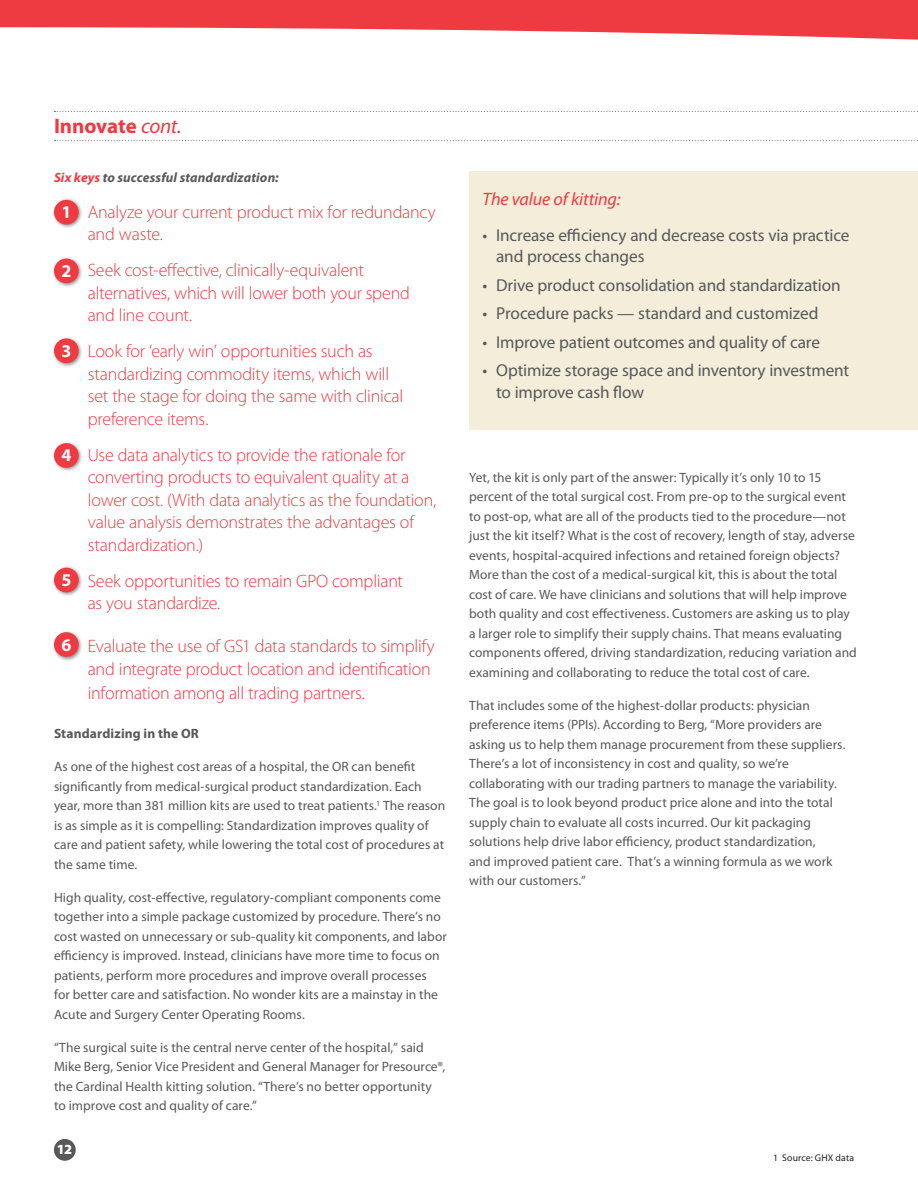
<style>
.page{position:relative;width:918px;height:1188px;background:#fff}
.page>*{position:absolute;margin:0;border:0;box-sizing:border-box;transform-origin:0 0}
.Double_Rule_Subheade{font:700 21px "Myriad Pro";letter-spacing:-.005em;color:#ee3a41}
.Body_Copy{font:300 18px/22.5px "Myriad Pro";letter-spacing:-.015em;color:#ee3a41}
.Body_Copy-2{font:italic 18px "Myriad Pro";letter-spacing:-.01em;color:#ee3a41}
.t1{font:700 18px "Myriad Pro";color:#fff}
.Body_Copy-3{font:17.25px/21.8px "Myriad Pro";letter-spacing:-.01em;color:#57585a}
.t2{font:900 14.1px "Myriad Pro";color:#fff}
.Body_Copy-4{font:13.5px/19.5px "Myriad Pro";letter-spacing:.005em;color:#57585a}
.Body_Copy-5{font:italic 700 13.5px "Myriad Pro";letter-spacing:.01em;color:#57585a}
.Body_Copy-6{font:700 13.5px "Myriad Pro";letter-spacing:.01em;color:#57585a}
.Section_Sub_title{font:9.75px "Myriad Pro";letter-spacing:.015em;color:#231f20}
.s1{font-weight:400;font-style:italic}
.s2{color:#ee3a41}
</style>
<div class="page">
<svg style="left:0;top:0;width:918px;height:40px;fill:#ee3a41"></svg>
<div style="left:54px;top:1139px;width:22px;height:22px;background:#57585a;border-radius:50%"></div>
<div style="left:469px;top:172px;width:449px;height:258px;background:#f4edda"></div>
<div style="left:52px;top:198px;width:31px;height:31px;background:#231f20;opacity:.5"></div>
<div style="left:54px;top:200px;width:25px;height:25px;background:#ee3a41;border-radius:50%"></div>
<div style="left:52px;top:565px;width:31px;height:32px;background:#231f20;opacity:.5"></div>
<div style="left:54px;top:568px;width:25px;height:24px;background:#ee3a41;border-radius:50%"></div>
<div style="left:52px;top:336px;width:31px;height:32px;background:#231f20;opacity:.5"></div>
<div style="left:54px;top:338px;width:25px;height:25px;background:#ee3a41;border-radius:50%"></div>
<div style="left:52px;top:256px;width:31px;height:32px;background:#231f20;opacity:.5"></div>
<div style="left:54px;top:259px;width:25px;height:24px;background:#ee3a41;border-radius:50%"></div>
<div style="left:52px;top:441px;width:31px;height:31px;background:#231f20;opacity:.5"></div>
<div style="left:54px;top:443px;width:25px;height:25px;background:#ee3a41;border-radius:50%"></div>
<svg style="left:54px;top:111px;width:864px;height:1px"></svg>
<svg style="left:54px;top:140px;width:864px;height:1px"></svg>
<div style="left:52px;top:630px;width:31px;height:31px;background:#231f20;opacity:.5"></div>
<div style="left:54px;top:632px;width:25px;height:25px;background:#ee3a41;border-radius:50%"></div>
<p class="Double_Rule_Subheade" style="left:54px;top:115px;width:129px">Innovate <span class="s1">cont.</span></p>
<p class="Body_Copy-5" style="left:54px;top:170px;width:226px"><span class="s2">Six keys</span> to successful standardization:</p>
<p class="Body_Copy" style="left:88px;top:201px;width:350px">Analyze your current product mix for redundancy and waste.</p>
<p class="Body_Copy" style="left:88px;top:259px;width:324px">Seek cost-effective, clinically-equivalent alternatives, which will lower both your spend and line count.</p>
<p class="Body_Copy" style="left:88px;top:340px;width:317px">Look for ‘early win’ opportunities such as standardizing commodity items, which will set the stage for doing the same with clinical preference items.</p>
<p class="Body_Copy" style="left:88px;top:444px;width:350px">Use data analytics to provide the rationale for converting products to equivalent quality at a lower cost. (With data analytics as the foundation, value analysis demonstrates the advantages of standardization.)</p>
<p class="Body_Copy" style="left:88px;top:570px;width:317px">Seek opportunities to remain GPO compliant as you standardize.</p>
<p class="Body_Copy" style="left:88px;top:635px;width:349px;line-height:23.2px">Evaluate the use of GS1 data standards to simplify and integrate product location and identification information among all trading partners.</p>
<p class="Body_Copy-6" style="left:54px;top:726px;width:146px">Standardizing in the OR</p>
<p class="Body_Copy-4" style="left:54px;top:757px;width:393px">As one of the highest cost areas of a hospital, the OR can benefit significantly from medical-surgical product standardization. Each year, more than 381 million kits are used to treat patients.<sup>1</sup> The reason is as simple as it is compelling: Standardization improves quality of care and patient safety, while lowering the total cost of procedures at the same time.</p>
<p class="Body_Copy-4" style="left:54px;top:888px;width:394px">High quality, cost-effective, regulatory-compliant components come together into a simple package customized by procedure. There’s no cost wasted on unnecessary or sub-quality kit components, and labor efficiency is improved. Instead, clinicians have more time to focus on patients, perform more procedures and improve overall processes<br>for better care and satisfaction. No wonder kits are a mainstay in the Acute and Surgery Center Operating Rooms.</p>
<p class="Body_Copy-4" style="left:54px;top:1038px;width:393px">“The surgical suite is the central nerve center of the hospital,” said Mike Berg, Senior Vice President and General Manager for Presource®, the Cardinal Health kitting solution. “There’s no better opportunity to improve cost and quality of care.”</p>
<p class="t1" style="left:61px;top:202px;width:11px">1</p>
<p class="t1" style="left:61px;top:261px;width:11px">2</p>
<p class="t1" style="left:61px;top:341px;width:11px">3</p>
<p class="t1" style="left:61px;top:445px;width:11px">4</p>
<p class="t1" style="left:61px;top:570px;width:11px">5</p>
<p class="t1" style="left:61px;top:634px;width:11px">6</p>
<p class="t2" style="left:57px;top:1142px;width:17px">12</p>
<p class="Body_Copy-2" style="left:483px;top:190px;width:139px">The value of kitting:</p>
<p class="Body_Copy-3" style="left:496px;top:224px;width:355px;text-indent:-14px">• Increase efficiency and decrease costs via practice and process changes</p>
<p class="Body_Copy-3" style="left:483px;top:275px;width:360px">• Drive product consolidation and standardization</p>
<p class="Body_Copy-3" style="left:483px;top:303px;width:337px">• Procedure packs — standard and customized</p>
<p class="Body_Copy-3" style="left:483px;top:332px;width:339px">• Improve patient outcomes and quality of care</p>
<p class="Body_Copy-3" style="left:496px;top:360px;width:355px;text-indent:-14px">• Optimize storage space and inventory investment to improve cash flow</p>
<p class="Body_Copy-4" style="left:469px;top:468px;width:389px">Yet, the kit is only part of the answer: Typically it’s only 10 to 15 percent of the total surgical cost. From pre-op to the surgical event to post-op, what are all of the products tied to the procedure—not just the kit itself? What is the cost of recovery, length of stay, adverse events, hospital-acquired infections and retained foreign objects?<br>More than the cost of a medical-surgical kit, this is about the total cost of care. We have clinicians and solutions that will help improve both quality and cost effectiveness. Customers are asking us to play a larger role to simplify their supply chains. That means evaluating components offered, driving standardization, reducing variation and examining and collaborating to reduce the total cost of care.</p>
<p class="Body_Copy-4" style="left:469px;top:696px;width:378px">That includes some of the highest-dollar products: physician preference items (PPIs). According to Berg, “More providers are asking us to help them manage procurement from these suppliers.<br>There’s a lot of inconsistency in cost and quality, so we’re collaborating with our trading partners to manage the variability.<br>The goal is to look beyond product price alone and into the total supply chain to evaluate all costs incurred. Our kit packaging solutions help drive labor efficiency, product standardization,<br>and improved patient care. That’s a winning formula as we work with our customers.”</p>
<p class="Section_Sub_title" style="left:773px;top:1152px;width:83px">1 Source: GHX data</p>
</div>
